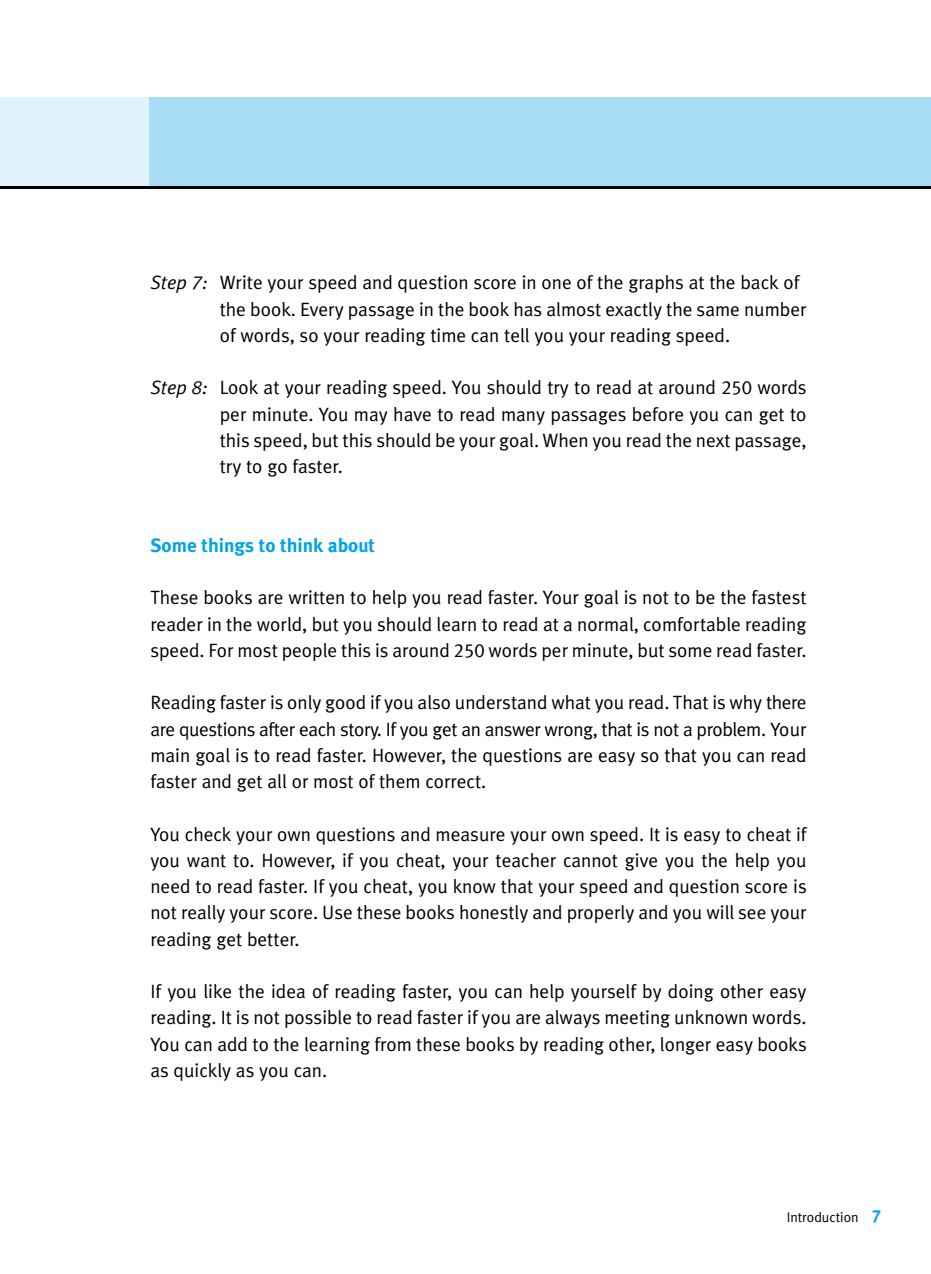
<style>
.page{position:relative;width:931px;height:1274px;background:#fff}
.page>*{position:absolute;margin:0;border:0;box-sizing:border-box;transform-origin:0 0}
.t1{font:19.25px/26.2px "Meta Plus Normal";color:#000;text-align:justify}
.t2{font:700 19.25px "Meta Plus";color:#00a3e7}
.t3{font:14px "Meta Plus Normal";color:#000}
.s1{font-style:italic}
.s2{font-family:"Meta Plus Normal Caps";font-style:italic}
.s3{font-family:"Meta Plus Normal Caps"}
.s4{font-family:"Meta Plus Bold Caps";font-size:17.5px;color:#00a3e7}
</style>
<div class="page">
<div style="left:0;top:97px;width:931px;height:90px;background:#a9dcf5"></div>
<div style="left:0;top:97px;width:149px;height:90px;background:#e0f2fb"></div>
<hr style="left:0;top:187px;width:931px;height:2px;background:#000">
<p class="t1" style="left:220px;top:272px;width:588px;text-align:left;text-indent:-69px"><span class="s1">Step</span> <span class="s2">7</span><span class="s1">:</span> Write your speed and question score in one of the graphs at the back of the book. Every passage in the book has almost exactly the same number of words, so your reading time can tell you your reading speed.</p>
<p class="t1" style="left:220px;top:377px;width:588px;text-indent:-69px"><span class="s1">Step</span> <span class="s2">8</span><span class="s1">:</span> Look at your reading speed. You should try to read at around <span class="s3">250</span> words per minute. You may have to read many passages before you can get to this speed, but this should be your goal. When you read the next passage, try to go faster.</p>
<p class="t2" style="left:150px;top:539px;width:226px">Some things to think about</p>
<p class="t1" style="left:150px;top:587px;width:658px">These books are written to help you read faster. Your goal is not to be the fastest reader in the world, but you should learn to read at a normal, comfortable reading speed. For most people this is around <span class="s3">250</span> words per minute, but some read faster.</p>
<p class="t1" style="left:150px;top:692px;width:658px">Reading faster is only good if you also understand what you read. That is why there are questions after each story. If you get an answer wrong, that is not a problem. Your main goal is to read faster. However, the questions are easy so that you can read faster and get all or most of them correct.</p>
<p class="t1" style="left:150px;top:823px;width:658px">You check your own questions and measure your own speed. It is easy to cheat if you want to. However, if you cheat, your teacher cannot give you the help you need to read faster. If you cheat, you know that your speed and question score is not really your score. Use these books honestly and properly and you will see your reading get better.</p>
<p class="t1" style="left:150px;top:980px;width:658px">If you like the idea of reading faster, you can help yourself by doing other easy reading. It is not possible to read faster if you are always meeting unknown words.<br>You can add to the learning from these books by reading other, longer easy books as quickly as you can.</p>
<p class="t3" style="left:787px;top:1212px;width:96px">Introduction <span class="s4">7</span></p>
</div>
